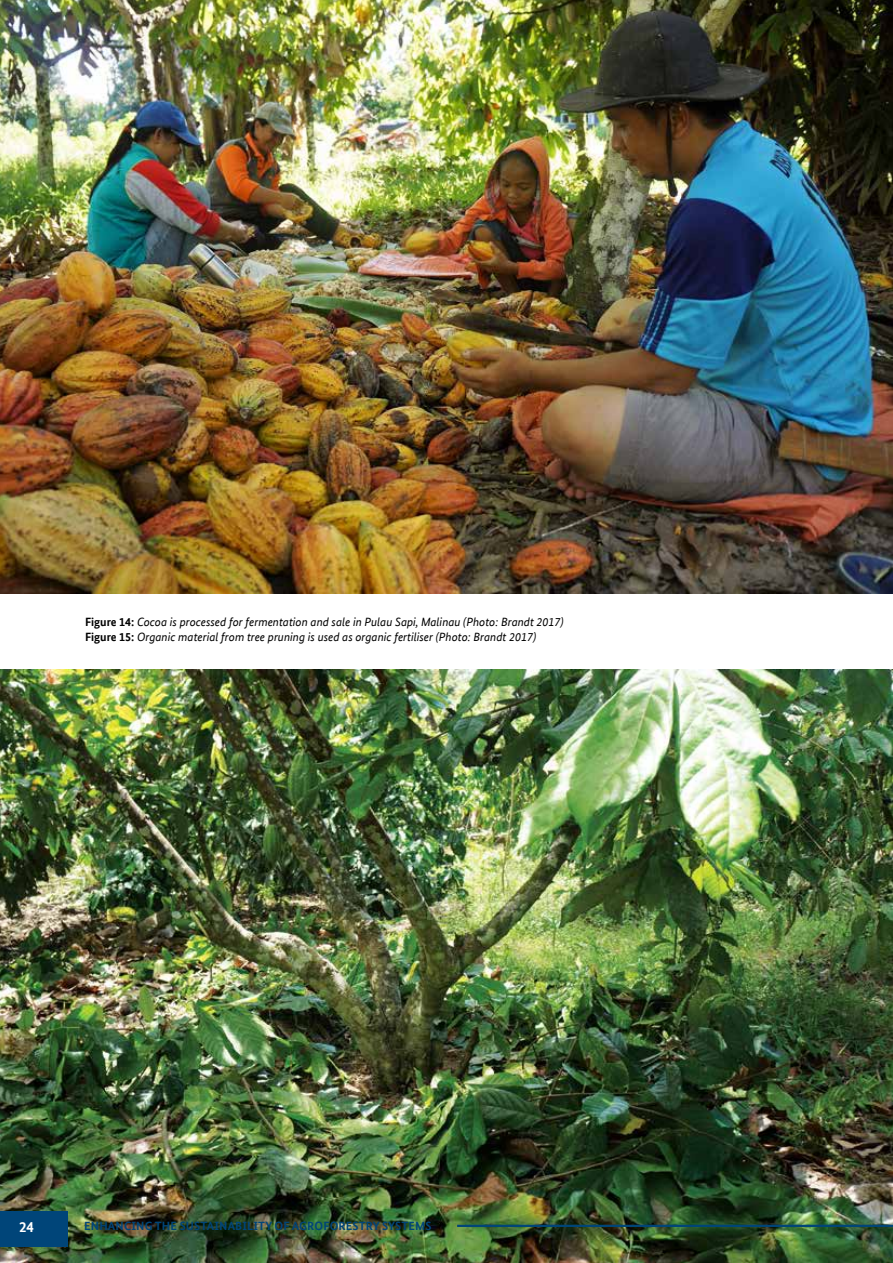
<style>
.page{position:relative;width:893px;height:1263px;background:#fff}
.page>*{position:absolute;margin:0;border:0;box-sizing:border-box;transform-origin:0 0}
.t1{font:700 15px "Bundes Sans Office T";color:#fff}
.t2{font:italic 12px/15px "Bundes Sans Office T";color:#000}
.t3{font:700 12px "Bundes Sans Office T";letter-spacing:.01em;color:#004579}
.s1{font-weight:700;font-style:normal}
</style>
<div class="page">
<img style="left:0;top:0;width:893px;height:593px">
<img style="left:0;top:670px;width:893px;height:593px">
<div style="left:0;top:1211px;width:68px;height:35px;background:#004579"></div>
<hr style="left:457px;top:1225px;width:436px;height:2px;background:#004578">
<p class="t2" style="left:85px;top:614px;width:480px"><span class="s1">FIGURE 14:</span> Cocoa is processed for fermentation and sale in Pulau Sapi, Malinau (Photo: Brandt 2017)<br><span class="s1">FIGURE 15:</span> Organic material from tree pruning is used as organic fertiliser (Photo: Brandt 2017)</p>
<p class="t1" style="left:19px;top:1218px;width:17px">24</p>
<p class="t3" style="left:84px;top:1219px;width:348px">ENHANCING THE SUSTAINABILITY OF AGROFORESTRY SYSTEMS</p>
</div>
